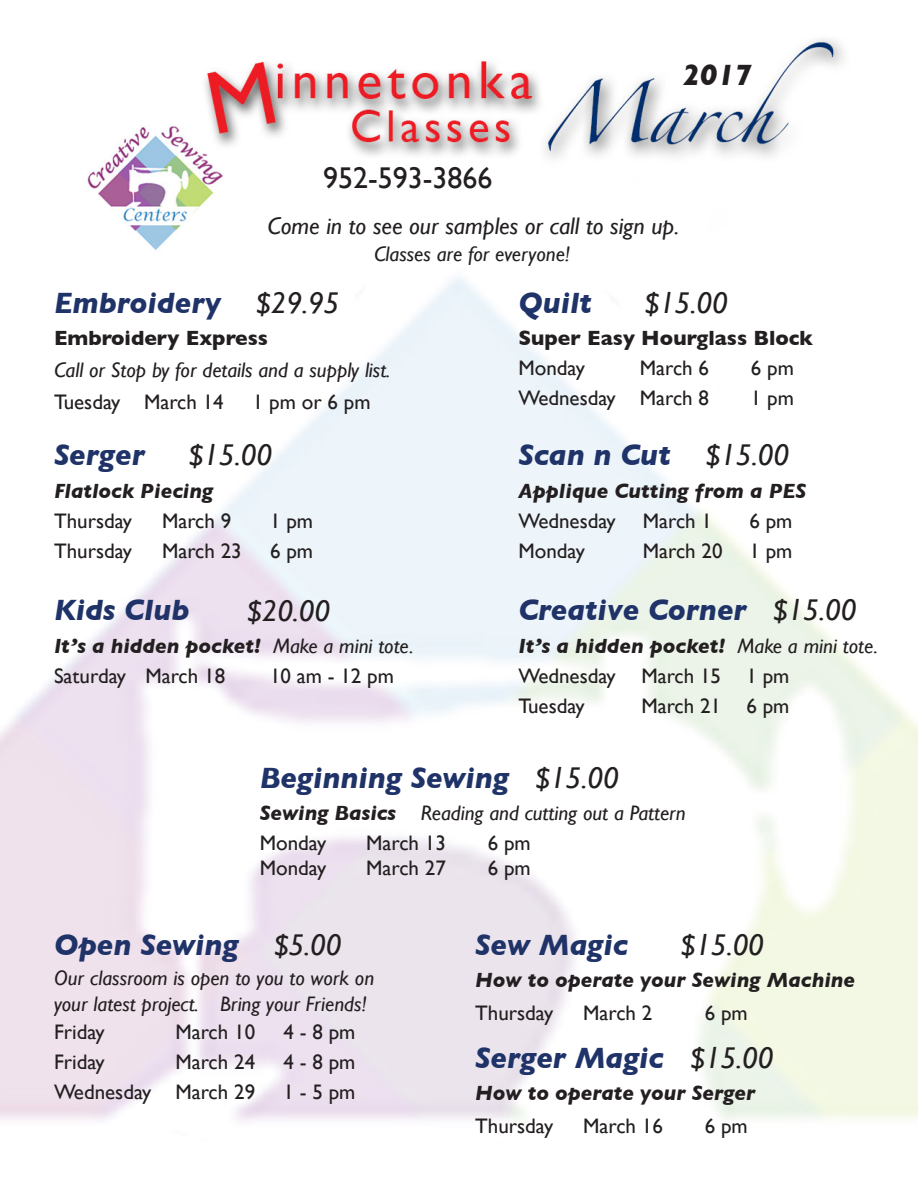
<style>
.page{position:relative;width:918px;height:1188px;background:#fff}
.page>*{position:absolute;margin:0;border:0;box-sizing:border-box;transform-origin:0 0}
.t1{font:italic 700 30px "Gill Sans";color:#1f3369}
.t2{font:italic 30px "Gill Sans";color:#231f20}
.t3{font:30px "Gill Sans";color:#231f20}
.t4{font:italic 700 30px "Gill Sans";color:#231f20}
.t5{font:italic 24px "Gill Sans";color:#231f20}
.t6{font:21px/30px "Gill Sans";color:#231f20}
.t7{font:italic 21px/25.2px "Gill Sans";color:#231f20}
.t8{font:italic 700 21px "Gill Sans";color:#231f20}
.t9{font:700 21px "Gill Sans";color:#231f20}
.s1{font-weight:400;color:#231f20}
.s2{font-weight:400}
.s3{font-weight:700}
</style>
<div class="page">
<img style="left:0;top:38px;width:918px;height:1084px">
<p class="t4" style="left:682px;top:57px;width:71px">2017</p>
<p class="t3" style="left:323px;top:160px;width:171px">952-593-3866</p>
<p class="t5" style="left:267px;top:212px;width:413px">Come in to see our samples or call to sign up.</p>
<p class="t7" style="left:374px;top:242px;width:198px">Classes are for everyone!</p>
<p class="t1" style="left:54px;top:285px;width:287px">Embroidery <span class="s1">$29.95</span></p>
<p class="t1" style="left:518px;top:285px;width:75px">Quilt</p>
<p class="t2" style="left:644px;top:286px;width:85px">$15.00</p>
<p class="t9" style="left:54px;top:326px;width:216px">Embroidery Express</p>
<p class="t7" style="left:54px;top:357px;width:338px">Call or Stop by for details and a supply list.</p>
<p class="t9" style="left:518px;top:326px;width:296px">Super Easy Hourglass Block</p>
<p class="t6" style="left:518px;top:353px;width:68px">Monday</p>
<p class="t6" style="left:640px;top:353px;width:71px">March 6</p>
<p class="t6" style="left:751px;top:353px;width:45px">6 pm</p>
<p class="t6" style="left:54px;top:387px;width:171px">Tuesday March 14</p>
<p class="t6" style="left:253px;top:387px;width:119px">1 pm or 6 pm</p>
<p class="t6" style="left:518px;top:383px;width:192px">Wednesday March 8</p>
<p class="t6" style="left:751px;top:383px;width:45px">1 pm</p>
<p class="t1" style="left:54px;top:437px;width:92px">Serger</p>
<p class="t2" style="left:189px;top:438px;width:85px">$15.00</p>
<p class="t1" style="left:518px;top:437px;width:272px">Scan n Cut <span class="s1">$15.00</span></p>
<p class="t8" style="left:54px;top:478px;width:161px">Flatlock Piecing</p>
<p class="t6" style="left:54px;top:505px;width:80px">Thursday</p>
<p class="t6" style="left:162px;top:505px;width:71px">March 9</p>
<p class="t6" style="left:270px;top:505px;width:45px">1 pm</p>
<p class="t6" style="left:54px;top:535px;width:80px">Thursday</p>
<p class="t6" style="left:162px;top:535px;width:81px">March 23</p>
<p class="t6" style="left:270px;top:535px;width:45px">6 pm</p>
<p class="t1" style="left:54px;top:592px;width:137px">Kids Club</p>
<p class="t2" style="left:247px;top:594px;width:85px">$20.00</p>
<p class="t8" style="left:54px;top:634px;width:361px">It’s a hidden pocket! <span class="s2">Make a mini tote.</span></p>
<p class="t6" style="left:54px;top:661px;width:173px">Saturday March 18</p>
<p class="t6" style="left:270px;top:661px;width:125px">10 am - 12 pm</p>
<p class="t8" style="left:518px;top:478px;width:289px">Applique Cutting from a PES</p>
<p class="t6" style="left:518px;top:505px;width:99px">Wednesday</p>
<p class="t6" style="left:643px;top:505px;width:71px">March 1</p>
<p class="t6" style="left:749px;top:505px;width:45px">6 pm</p>
<p class="t6" style="left:518px;top:535px;width:68px">Monday</p>
<p class="t6" style="left:643px;top:535px;width:81px">March 20</p>
<p class="t6" style="left:749px;top:535px;width:45px">1 pm</p>
<p class="t1" style="left:518px;top:592px;width:339px">Creative Corner <span class="s1">$15.00</span></p>
<p class="t8" style="left:518px;top:633px;width:361px">It’s a hidden pocket! <span class="s2">Make a mini tote.</span></p>
<p class="t6" style="left:518px;top:660px;width:273px">Wednesday March 15 1 pm<br>Tuesday</p>
<p class="t6" style="left:641px;top:690px;width:150px">March 21 6 pm</p>
<p class="t1" style="left:260px;top:760px;width:360px">Beginning Sewing <span class="s1">$15.00</span></p>
<p class="t7" style="left:260px;top:801px;width:427px"><span class="s3">Sewing Basics</span> Reading and cutting out a Pattern</p>
<p class="t6" style="left:260px;top:828px;width:68px">Monday</p>
<p class="t6" style="left:366px;top:828px;width:81px">March 13</p>
<p class="t6" style="left:488px;top:828px;width:45px">6 pm</p>
<p class="t6" style="left:260px;top:853px;width:68px">Monday</p>
<p class="t6" style="left:366px;top:853px;width:81px">March 27</p>
<p class="t6" style="left:488px;top:853px;width:45px">6 pm</p>
<p class="t1" style="left:54px;top:927px;width:289px">Open Sewing <span class="s1">$5.00</span></p>
<p class="t7" style="left:54px;top:966px;width:322px">Our classroom is open to you to work on your latest project. Bring your Friends!</p>
<p class="t6" style="left:54px;top:1016px;width:52px">Friday</p>
<p class="t6" style="left:176px;top:1016px;width:81px">March 10</p>
<p class="t6" style="left:284px;top:1016px;width:73px">4 - 8 pm</p>
<p class="t6" style="left:54px;top:1046px;width:52px">Friday</p>
<p class="t6" style="left:176px;top:1046px;width:81px">March 24</p>
<p class="t6" style="left:284px;top:1046px;width:73px">4 - 8 pm</p>
<p class="t6" style="left:54px;top:1076px;width:203px">Wednesday March 29</p>
<p class="t6" style="left:284px;top:1076px;width:73px">1 - 5 pm</p>
<p class="t1" style="left:475px;top:927px;width:154px">Sew Magic</p>
<p class="t2" style="left:680px;top:928px;width:85px">$15.00</p>
<p class="t8" style="left:475px;top:967px;width:382px">How to operate your Sewing Machine</p>
<p class="t6" style="left:475px;top:997px;width:80px">Thursday</p>
<p class="t6" style="left:583px;top:997px;width:71px">March 2</p>
<p class="t6" style="left:705px;top:997px;width:45px">6 pm</p>
<p class="t1" style="left:475px;top:1041px;width:300px">Serger Magic <span class="s1">$15.00</span></p>
<p class="t8" style="left:475px;top:1081px;width:282px">How to operate your Serger</p>
<p class="t6" style="left:475px;top:1111px;width:80px">Thursday</p>
<p class="t6" style="left:583px;top:1111px;width:81px">March 16</p>
<p class="t6" style="left:705px;top:1111px;width:45px">6 pm</p>
</div>
